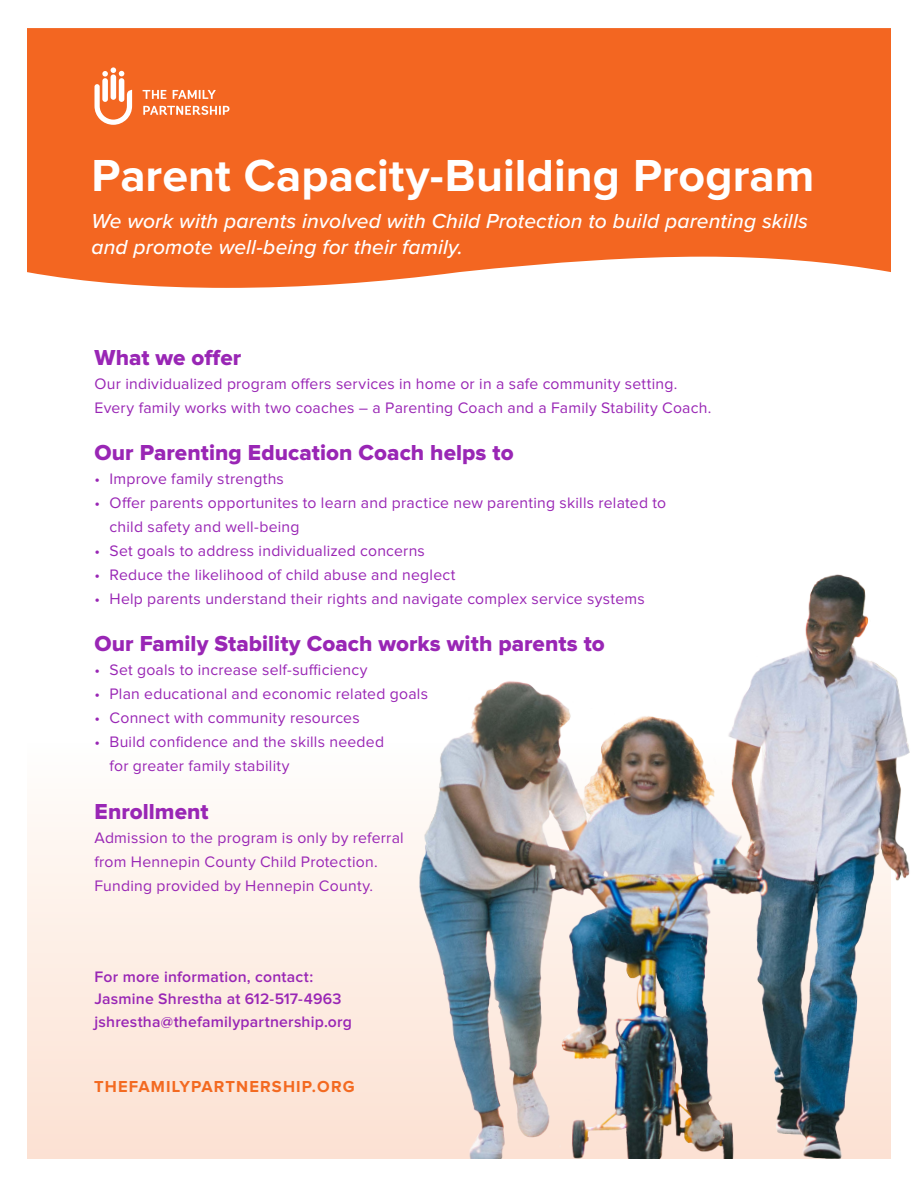
<style>
.page{position:relative;width:918px;height:1188px;background:#fff}
.page>*{position:absolute;margin:0;border:0;box-sizing:border-box;transform-origin:0 0}
.t1{font:700 46.5px "Proxima Nova";color:#fff}
.t2{font:22.5px "Proxima Nova Extrabld";color:#9926b5}
.t3{font:italic 500 21px/25.5px "Proxima Nova";letter-spacing:.005em;color:#fff}
.t4{font:700 16.5px "Proxima Nova";letter-spacing:.07em;color:#f36a21}
.t5{font:15.75px/24px "Proxima Nova";letter-spacing:.015em;color:#9926b5}
.t6{font:600 15.75px "Proxima Nova";letter-spacing:.015em;color:#9926b5}
</style>
<div class="page">
<div style="left:27px;top:743px;width:864px;height:417px;background:linear-gradient(to bottom,#fefdfc,#fce1d1)"></div>
<div style="left:27px;top:28px;width:864px;height:260px;background:#f36621"></div>
<svg style="left:143px;top:90px;width:23px;height:9px"></svg>
<svg style="left:173px;top:90px;width:43px;height:9px"></svg>
<svg style="left:143px;top:106px;width:86px;height:9px"></svg>
<svg style="left:94px;top:84px;width:38px;height:41px"></svg>
<div style="left:119px;top:78px;width:5px;height:24px;background:#fff;border-radius:3px"></div>
<div style="left:111px;top:74px;width:5px;height:26px;background:#fff;border-radius:3px"></div>
<div style="left:102px;top:78px;width:6px;height:24px;background:#fff;border-radius:3px"></div>
<svg style="left:102px;top:67px;width:22px;height:10px"></svg>
<img style="left:399px;top:574px;width:511px;height:586px">
<p class="t1" style="left:92px;top:149px;width:724px">Parent Capacity-Building Program</p>
<p class="t3" style="left:92px;top:208px;width:718px">We work with parents involved with Child Protection to build parenting skills and promote well-being for their family.</p>
<p class="t2" style="left:94px;top:344px;width:148px">What we offer</p>
<p class="t5" style="left:94px;top:372px;width:618px">Our individualized program offers services in home or in a safe community setting.<br>Every family works with two coaches – a Parenting Coach and a Family Stability Coach.</p>
<p class="t2" style="left:94px;top:440px;width:421px">Our Parenting Education Coach helps to</p>
<p class="t5" style="left:94px;top:467px;width:191px">• Improve family strengths</p>
<p class="t5" style="left:110px;top:491px;width:558px;text-indent:-15px">• Offer parents opportunites to learn and practice new parenting skills related to child safety and well-being</p>
<p class="t5" style="left:94px;top:539px;width:332px">• Set goals to address individualized concerns</p>
<p class="t5" style="left:94px;top:563px;width:363px">• Reduce the likelihood of child abuse and neglect</p>
<p class="t5" style="left:94px;top:587px;width:552px">• Help parents understand their rights and navigate complex service systems</p>
<p class="t2" style="left:94px;top:631px;width:512px">Our Family Stability Coach works with parents to</p>
<p class="t5" style="left:94px;top:659px;width:275px">• Set goals to increase self-sufficiency</p>
<p class="t5" style="left:94px;top:683px;width:335px">• Plan educational and economic related goals</p>
<p class="t5" style="left:94px;top:707px;width:267px">• Connect with community resources</p>
<p class="t5" style="left:110px;top:731px;width:276px;text-indent:-15px">• Build confidence and the skills needed for greater family stability</p>
<p class="t2" style="left:94px;top:798px;width:116px">Enrollment</p>
<p class="t5" style="left:94px;top:826px;width:311px">Admission to the program is only by referral from Hennepin County Child Protection.<br>Funding provided by Hennepin County.</p>
<p class="t6" style="left:94px;top:967px;width:220px">For more information, contact:</p>
<p class="t6" style="left:94px;top:990px;width:249px">Jasmine Shrestha at 612-517-4963</p>
<p class="t6" style="left:94px;top:1012px;width:259px">jshrestha@thefamilypartnership.org</p>
<p class="t4" style="left:94px;top:1078px;width:262px">THEFAMILYPARTNERSHIP.ORG</p>
</div>
